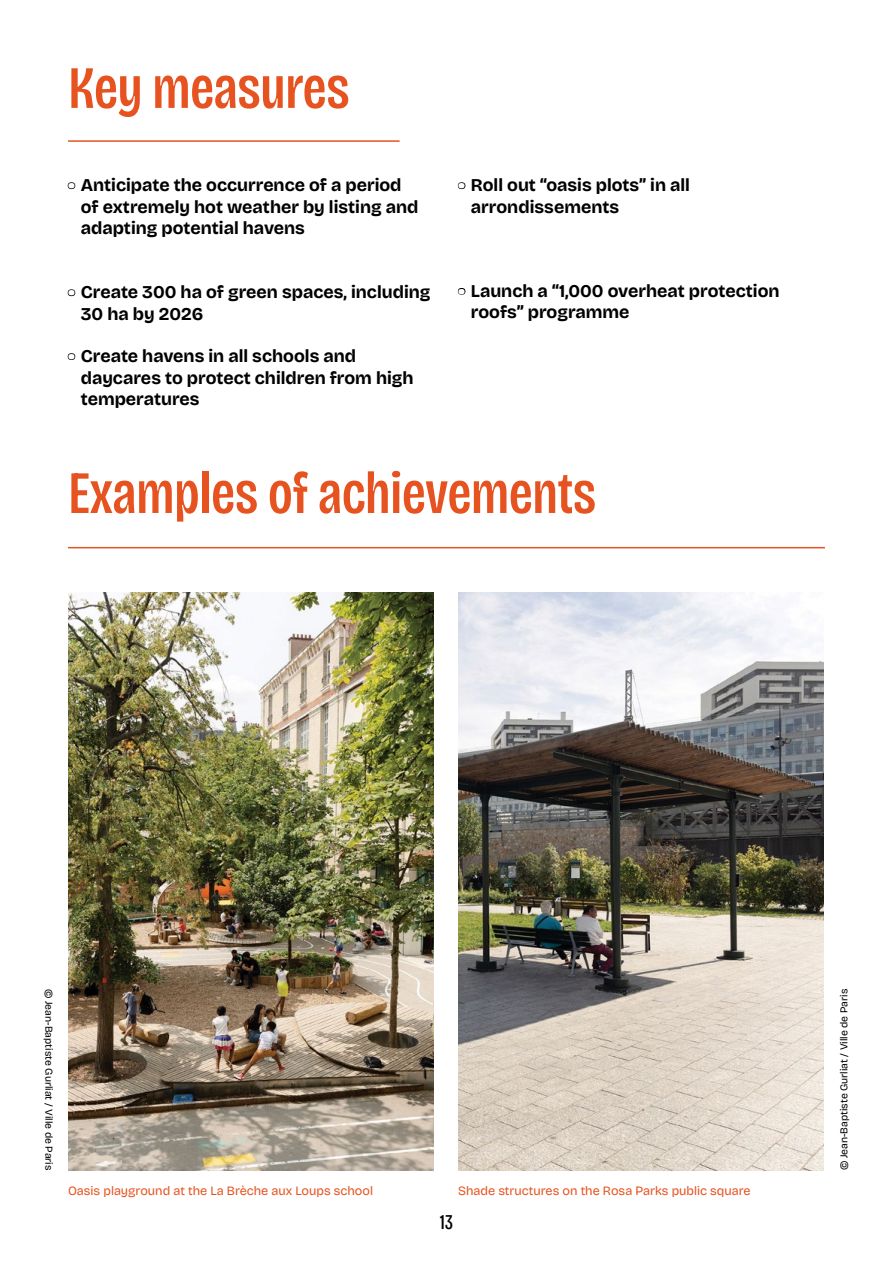
<style>
.page{position:relative;width:893px;height:1263px;background:#fff}
.page>*{position:absolute;margin:0;border:0;box-sizing:border-box;transform-origin:0 0}
.Mesures_Titres{font:500 60px "Bricolage Grotesque 36 pt Condensed";letter-spacing:-.01em;color:#e75320}
.t1{font:21px "Bricolage Grotesque 18 pt Condensed";color:#000}
.t2{font:700 18px/21.6px "Bricolage Grotesque 18 pt";color:#000}
.Photos_légendes{font:12.75px "Bricolage Grotesque 18 pt";color:#e75320}
.Photos_credits{font:10.5px "Bricolage Grotesque 18 pt";color:#000}
.s1{font-weight:800;font-size:19.5px}
</style>
<div class="page">
<img style="left:68px;top:593px;width:366px;height:577px">
<img style="left:458px;top:593px;width:366px;height:577px">
<hr style="left:68px;top:140px;width:332px;height:2px;background:#e75320">
<hr style="left:68px;top:547px;width:757px;height:1px;background:#e75320">
<p class="Mesures_Titres" style="left:68px;top:44px;width:283px">Key measures</p>
<p class="t2" style="left:81px;top:173px;width:339px;text-indent:-13px"><span class="s1">•</span> Anticipate the occurrence of a period of extremely hot weather by listing and adapting potential havens</p>
<p class="t2" style="left:81px;top:280px;width:351px;text-indent:-13px"><span class="s1">•</span> Create 300 ha of green spaces, including<br>30 ha by 2026</p>
<p class="t2" style="left:81px;top:344px;width:334px;text-indent:-13px"><span class="s1">•</span> Create havens in all schools and daycares to protect children from high temperatures</p>
<p class="t2" style="left:471px;top:173px;width:221px;text-indent:-13px"><span class="s1">•</span> Roll out “oasis plots” in all arrondissements</p>
<p class="t2" style="left:471px;top:279px;width:310px;text-indent:-13px"><span class="s1">•</span> Launch a “1,000 overheat protection roofs” programme</p>
<p class="Mesures_Titres" style="left:68px;top:449px;width:530px">Examples of achievements</p>
<p class="Photos_credits" style="left:57px;top:989px;width:183px;rotate:90deg">© Jean-Baptiste Gurliat / Ville de Paris</p>
<p class="Photos_légendes" style="left:68px;top:1181px;width:306px">Oasis playground at the La Brèche aux Loups school</p>
<p class="Photos_légendes" style="left:458px;top:1181px;width:294px">Shade structures on the Rosa Parks public square</p>
<p class="t1" style="left:440px;top:1207px;width:15px">13</p>
<p class="Photos_credits" style="left:836px;top:1170px;width:183px;rotate:-90deg">© Jean-Baptiste Gurliat / Ville de Paris</p>
</div>
